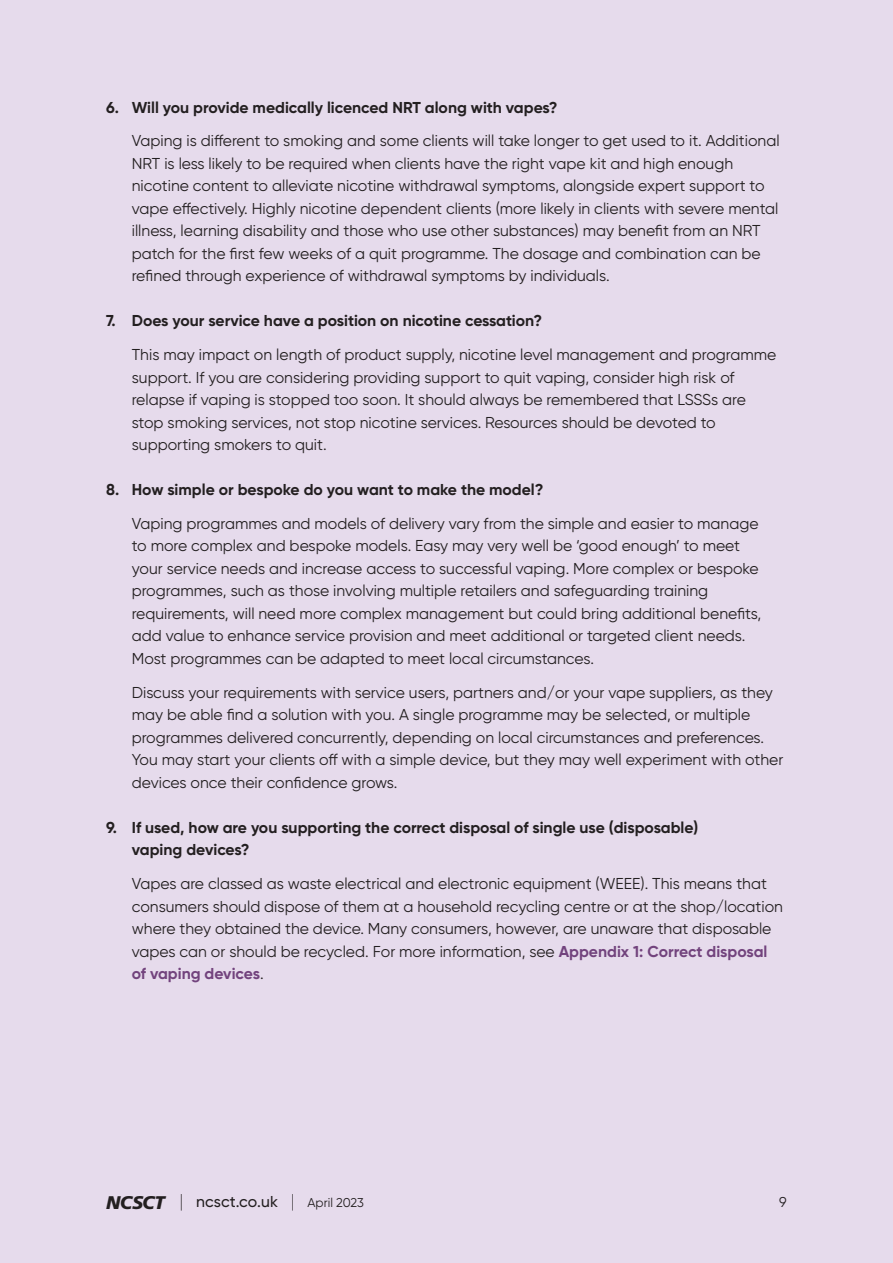
<style>
.page{position:relative;width:893px;height:1263px;background:#e6dbec}
.page>*{position:absolute;margin:0;border:0;box-sizing:border-box;transform-origin:0 0}
.t1{font:15.75px/22.5px "Gilroy";color:#231f20}
.t2{font:700 15.75px/22.5px "Gilroy";color:#231f20}
.t3{font:500 15.75px "Gilroy";letter-spacing:.01em;color:#231f20}
.t4{font:14.25px "Gilroy";color:#231f20}
.s1{font-weight:700;color:#72437d}
.s2{font-family:"Frutiger LT Pro";font-weight:900;font-style:italic;font-size:18.3px}
.s3{font-weight:200;font-size:18px}
.s4{font-weight:400;font-size:12.75px}
</style>
<div class="page">
<p class="t2" style="left:106px;top:97px;width:453px">6. Will you provide medically licenced NRT along with vapes?</p>
<p class="t1" style="left:132px;top:130px;width:649px">Vaping is different to smoking and some clients will take longer to get used to it. Additional NRT is less likely to be required when clients have the right vape kit and high enough nicotine content to alleviate nicotine withdrawal symptoms, alongside expert support to vape effectively. Highly nicotine dependent clients (more likely in clients with severe mental illness, learning disability and those who use other substances) may benefit from an NRT patch for the first few weeks of a quit programme. The dosage and combination can be refined through experience of withdrawal symptoms by individuals.</p>
<p class="t2" style="left:106px;top:310px;width:437px">7. Does your service have a position on nicotine cessation?</p>
<p class="t1" style="left:132px;top:344px;width:646px">This may impact on length of product supply, nicotine level management and programme support. If you are considering providing support to quit vaping, consider high risk of relapse if vaping is stopped too soon. It should always be remembered that LSSSs are stop smoking services, not stop nicotine services. Resources should be devoted to supporting smokers to quit.</p>
<p class="t2" style="left:106px;top:479px;width:439px">8. How simple or bespoke do you want to make the model?</p>
<p class="t1" style="left:132px;top:513px;width:631px">Vaping programmes and models of delivery vary from the simple and easier to manage to more complex and bespoke models. Easy may very well be ‘good enough’ to meet your service needs and increase access to successful vaping. More complex or bespoke programmes, such as those involving multiple retailers and safeguarding training requirements, will need more complex management but could bring additional benefits, add value to enhance service provision and meet additional or targeted client needs.<br>Most programmes can be adapted to meet local circumstances.</p>
<p class="t1" style="left:132px;top:682px;width:653px">Discuss your requirements with service users, partners and/or your vape suppliers, as they may be able find a solution with you. A single programme may be selected, or multiple programmes delivered concurrently, depending on local circumstances and preferences.<br>You may start your clients off with a simple device, but they may well experiment with other devices once their confidence grows.</p>
<p class="t2" style="left:132px;top:817px;width:568px;text-indent:-26px">9. If used, how are you supporting the correct disposal of single use (disposable) vaping devices?</p>
<p class="t1" style="left:132px;top:873px;width:653px">Vapes are classed as waste electrical and electronic equipment (WEEE). This means that consumers should dispose of them at a household recycling centre or at the shop/location where they obtained the device. Many consumers, however, are unaware that disposable vapes can or should be recycled. For more information, see <span class="s1">Appendix 1: Correct disposal of vaping devices</span>.</p>
<p class="t3" style="left:106px;top:1194px;width:259px"><span class="s2">NCSCT</span> <span class="s3">|</span> ncsct.co.uk <span class="s3">|</span> <span class="s4">April 2023</span></p>
<p class="t4" style="left:779px;top:1195px;width:9px">9</p>
</div>
